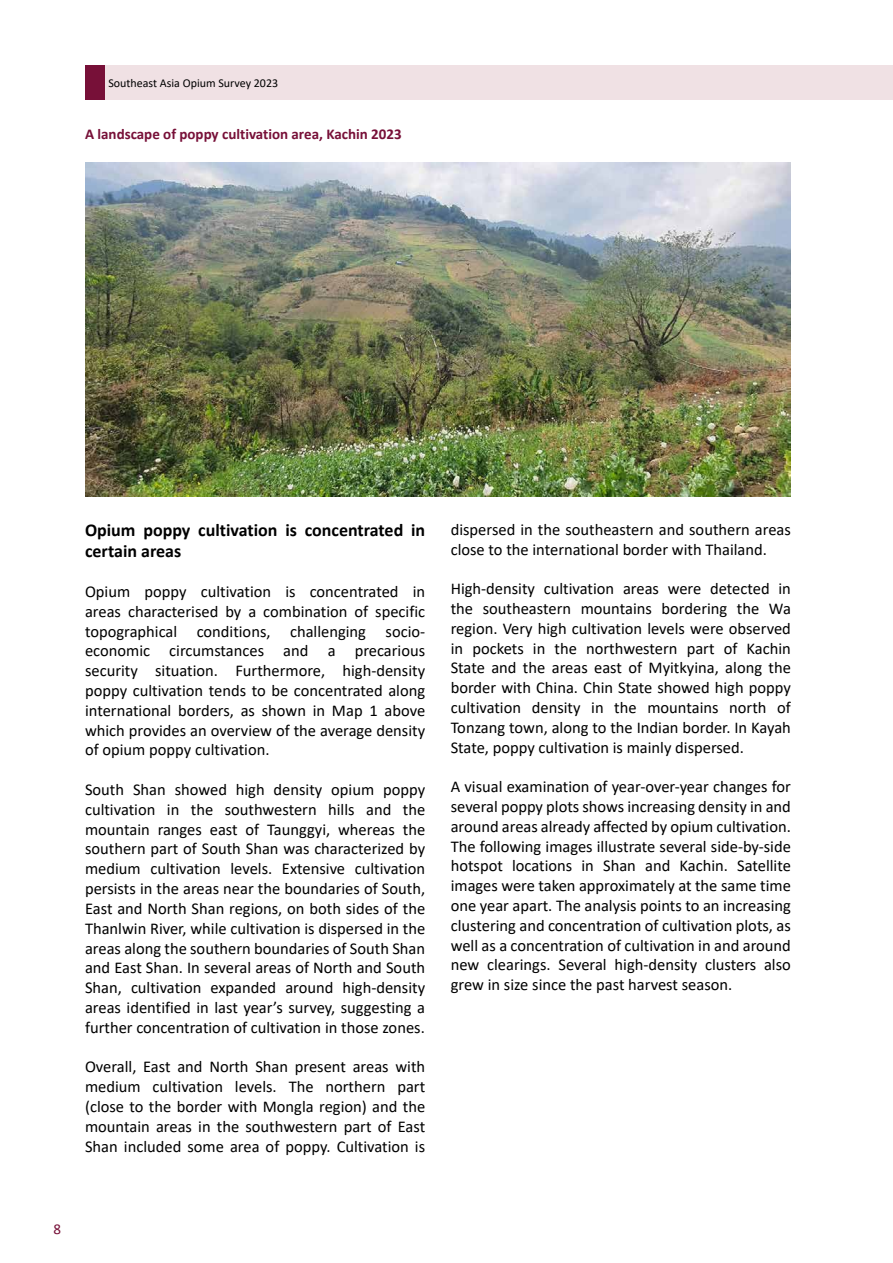
<style>
.page{position:relative;width:893px;height:1263px;background:#fff}
.page>*{position:absolute;margin:0;border:0;box-sizing:border-box;transform-origin:0 0}
.t1{font:700 18px/21.6px "Calibri";color:#000}
.t2{font:16.5px/19.8px "Calibri";color:#000;text-align:justify}
.t3{font:700 15px "Calibri";color:#771038}
.t4{font:15px "Calibri";color:#771038}
.t5{font:12px "Calibri";color:#000}
</style>
<div class="page">
<div style="left:104px;top:65px;width:789px;height:34px;background:#f0e1e4"></div>
<div style="left:85px;top:65px;width:19px;height:34px;background:#771038"></div>
<img style="left:85px;top:162px;width:706px;height:335px">
<p class="t5" style="left:108px;top:74px;width:171px">Southeast Asia Opium Survey 2023</p>
<p class="t3" style="left:85px;top:123px;width:318px">A landscape of poppy cultivation area, Kachin 2023</p>
<p class="t1" style="left:85px;top:519px;width:342px">Opium poppy cultivation is concentrated in certain areas</p>
<p class="t2" style="left:85px;top:581px;width:342px">Opium poppy cultivation is concentrated in areas characterised by a combination of specific topographical conditions, challenging socio&shy;economic circumstances and a precarious security situation. Furthermore, high-density poppy cultivation tends to be concentrated along international borders, as shown in Map 1 above which provides an overview of the average density of opium poppy cultivation.</p>
<p class="t2" style="left:85px;top:779px;width:342px">South Shan showed high density opium poppy cultivation in the southwestern hills and the mountain ranges east of Taunggyi, whereas the southern part of South Shan was characterized by medium cultivation levels. Extensive cultivation persists in the areas near the boundaries of South, East and North Shan regions, on both sides of the Thanlwin River, while cultivation is dispersed in the areas along the southern boundaries of South Shan and East Shan. In several areas of North and South Shan, cultivation expanded around high-density areas identified in last year’s survey, suggesting a further concentration of cultivation in those zones.</p>
<p class="t2" style="left:85px;top:1056px;width:342px">Overall, East and North Shan present areas with medium cultivation levels. The northern part (close to the border with Mongla region) and the mountain areas in the southwestern part of East Shan included some area of poppy. Cultivation is</p>
<p class="t2" style="left:451px;top:519px;width:342px">dispersed in the southeastern and southern areas close to the international border with Thailand.</p>
<p class="t2" style="left:451px;top:578px;width:342px">High-density cultivation areas were detected in the southeastern mountains bordering the Wa region. Very high cultivation levels were observed in pockets in the northwestern part of Kachin State and the areas east of Myitkyina, along the border with China. Chin State showed high poppy cultivation density in the mountains north of Tonzang town, along to the Indian border. In Kayah State, poppy cultivation is mainly dispersed.</p>
<p class="t2" style="left:451px;top:776px;width:342px">A visual examination of year-over-year changes for several poppy plots shows increasing density in and around areas already affected by opium cultivation.<br>The following images illustrate several side-by-side hotspot locations in Shan and Kachin. Satellite images were taken approximately at the same time one year apart. The analysis points to an increasing clustering and concentration of cultivation plots, as well as a concentration of cultivation in and around new clearings. Several high-density clusters also grew in size since the past harvest season.</p>
<p class="t4" style="left:54px;top:1218px;width:9px">8</p>
</div>
